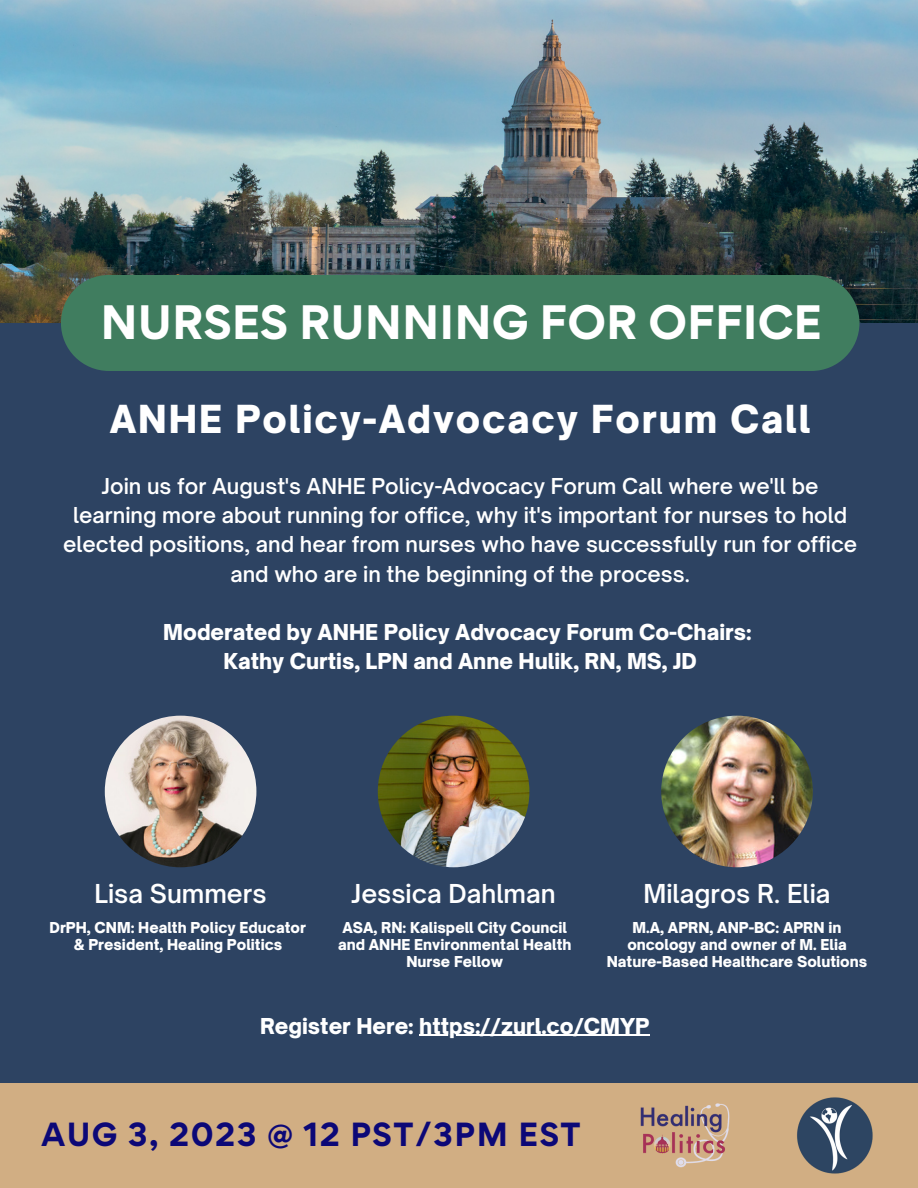
<style>
.page{position:relative;width:918px;height:1188px;background:#2d4362}
.page>*{position:absolute;margin:0;border:0;box-sizing:border-box;transform-origin:0 0}
.t1{font:700 43.05px "Gordita";color:#fff}
.t2{font:900 37.05px "Open Sauce One";letter-spacing:.05em;color:#fff}
.t3{font:700 29.85px "Gordita";letter-spacing:.05em;color:#0c0877}
.t4{font:600 25.05px "Open Sauce One";color:#fff}
.t5{font:600 21px/29.2px "Open Sauce One";color:#fff;text-align:center}
.t6{font:900 21px "Open Sauce One";color:#fff}
.t7{font:900 14.4px/17px "Open Sauce One";color:#fff;text-align:center}
</style>
<div class="page">
<img style="left:0;top:0;width:918px;height:323px">
<div style="left:61px;top:275px;width:798px;height:96px;background:#407d5f;border-radius:48px"></div>
<img style="left:105px;top:716px;width:151px;height:151px;border-radius:50%">
<img style="left:378px;top:716px;width:151px;height:151px;border-radius:50%">
<img style="left:661px;top:716px;width:152px;height:151px;border-radius:50%">
<div style="left:0;top:1083px;width:918px;height:105px;background:#d1ae83"></div>
<img style="left:640px;top:1103px;width:89px;height:65px">
<img style="left:797px;top:1097px;width:76px;height:77px">
<hr style="left:419px;top:1035px;width:231px;height:1px;background:#fff">
<p class="t1" style="left:101px;top:293px;width:723px">NURSES RUNNING FOR OFFICE</p>
<p class="t2" style="left:110px;top:396px;width:702px">ANHE Policy-Advocacy Forum Call</p>
<p class="t5" style="left:63px;top:471px;width:796px">Join us for August's ANHE Policy-Advocacy Forum Call where we'll be learning more about running for office, why it's important for nurses to hold elected positions, and hear from nurses who have successfully run for office and who are in the beginning of the process.</p>
<p class="t6" style="left:163px;top:619px;width:590px">Moderated by ANHE Policy Advocacy Forum Co-Chairs:</p>
<p class="t6" style="left:224px;top:648px;width:475px">Kathy Curtis, LPN and Anne Hulik, RN, MS, JD</p>
<p class="t4" style="left:95px;top:878px;width:174px">Lisa Summers</p>
<p class="t7" style="left:50px;top:919px;width:258px">DrPH, CNM: Health Policy Educator</p>
<p class="t7" style="left:74px;top:936px;width:210px">&amp; President, Healing Politics</p>
<p class="t4" style="left:352px;top:878px;width:206px">Jessica Dahlman</p>
<p class="t7" style="left:343px;top:919px;width:226px">ASA, RN: Kalispell City Council</p>
<p class="t7" style="left:338px;top:936px;width:235px">and ANHE Environmental Health<br>Nurse Fellow</p>
<p class="t4" style="left:643px;top:878px;width:189px">Milagros R. Elia</p>
<p class="t7" style="left:607px;top:919px;width:262px">M.A, APRN, ANP-BC: APRN in oncology and owner of M. Elia<br>Nature-Based Healthcare Solutions</p>
<p class="t6" style="left:260px;top:1013px;width:391px">Register Here: https://zurl.co/CMYP</p>
<p class="t3" style="left:42px;top:1114px;width:541px">AUG 3, 2023 @ 12 PST/3PM EST</p>
</div>
